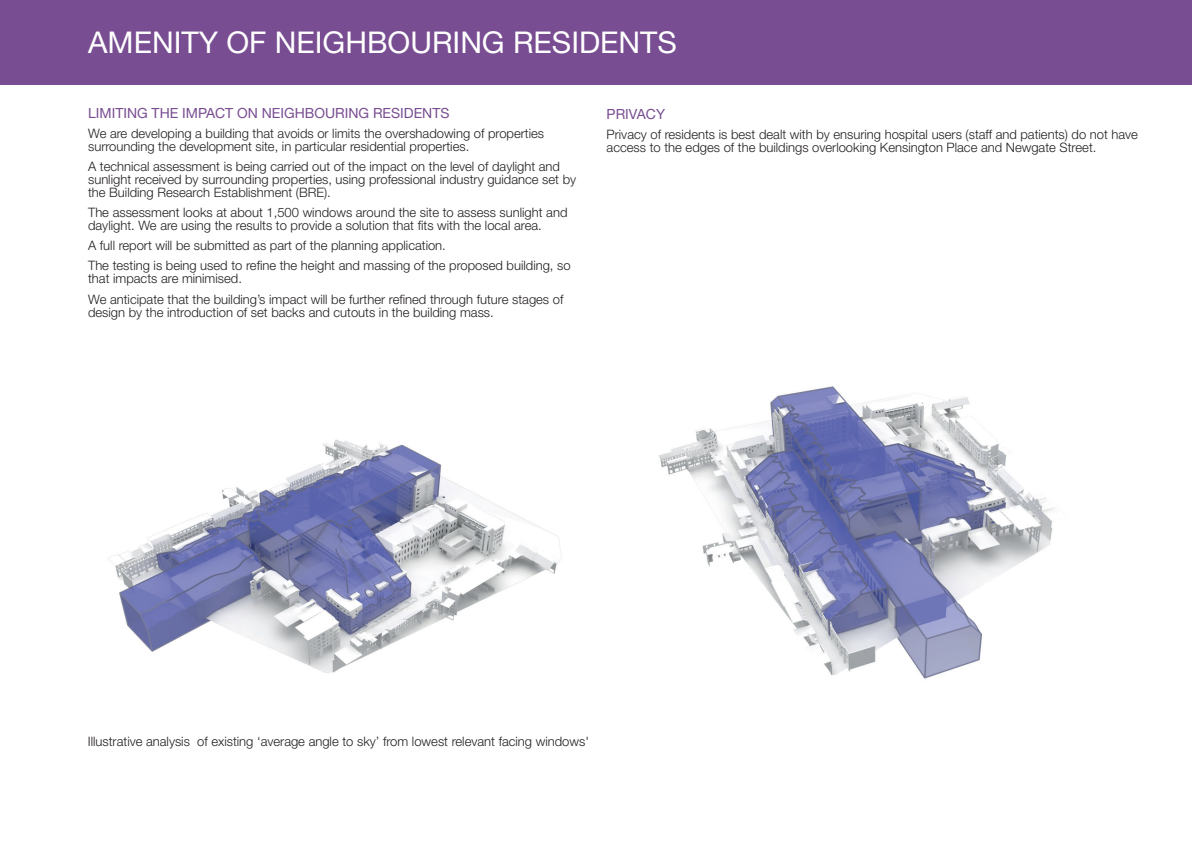
<style>
.page{position:relative;width:1192px;height:842px;background:#fff}
.page>*{position:absolute;margin:0;border:0;box-sizing:border-box;transform-origin:0 0}
.t1{font:30px "Helvetica Neue";color:#fff}
.t2{font:14px "Helvetica Neue";color:#784d91}
.t3{font:300 13px/13px "Helvetica Neue";color:#231f20}
</style>
<div class="page">
<img style="left:107px;top:439px;width:455px;height:234px">
<img style="left:659px;top:386px;width:395px;height:293px">
<div style="left:0;top:0;width:1192px;height:85px;background:#784d91"></div>
<h1 class="t1" style="left:88px;top:25px;width:590px">AMENITY OF NEIGHBOURING RESIDENTS</h1>
<p class="t2" style="left:88px;top:105px;width:363px">LIMITING THE IMPACT ON NEIGHBOURING RESIDENTS</p>
<p class="t3" style="left:88px;top:127px;width:458px">We are developing a building that avoids or limits the overshadowing of properties surrounding the development site, in particular residential properties.</p>
<p class="t3" style="left:88px;top:160px;width:490px">A technical assessment is being carried out of the impact on the level of daylight and sunlight received by surrounding properties, using professional industry guidance set by the Building Research Establishment (BRE).</p>
<p class="t3" style="left:88px;top:206px;width:481px">The assessment looks at about 1,500 windows around the site to assess sunlight and daylight. We are using the results to provide a solution that fits with the local area.</p>
<p class="t3" style="left:88px;top:235px;width:484px;line-height:20.1px">A full report will be submitted as part of the planning application.<br>The testing is being used to refine the height and massing of the proposed building, so</p>
<p class="t3" style="left:88px;top:268px;width:477px;line-height:20.1px">that impacts are minimised.<br>We anticipate that the building’s impact will be further refined through future stages of</p>
<p class="t3" style="left:88px;top:305px;width:407px">design by the introduction of set backs and cutouts in the building mass.</p>
<p class="t2" style="left:607px;top:105px;width:60px">PRIVACY</p>
<p class="t3" style="left:607px;top:127px;width:533px">Privacy of residents is best dealt with by ensuring hospital users (staff and patients) do not have access to the edges of the buildings overlooking Kensington Place and Newgate Street.</p>
<p class="t3" style="left:88px;top:734px;width:503px">Illustrative analysis of existing ‘average angle to sky’ from lowest relevant facing windows'</p>
</div>
